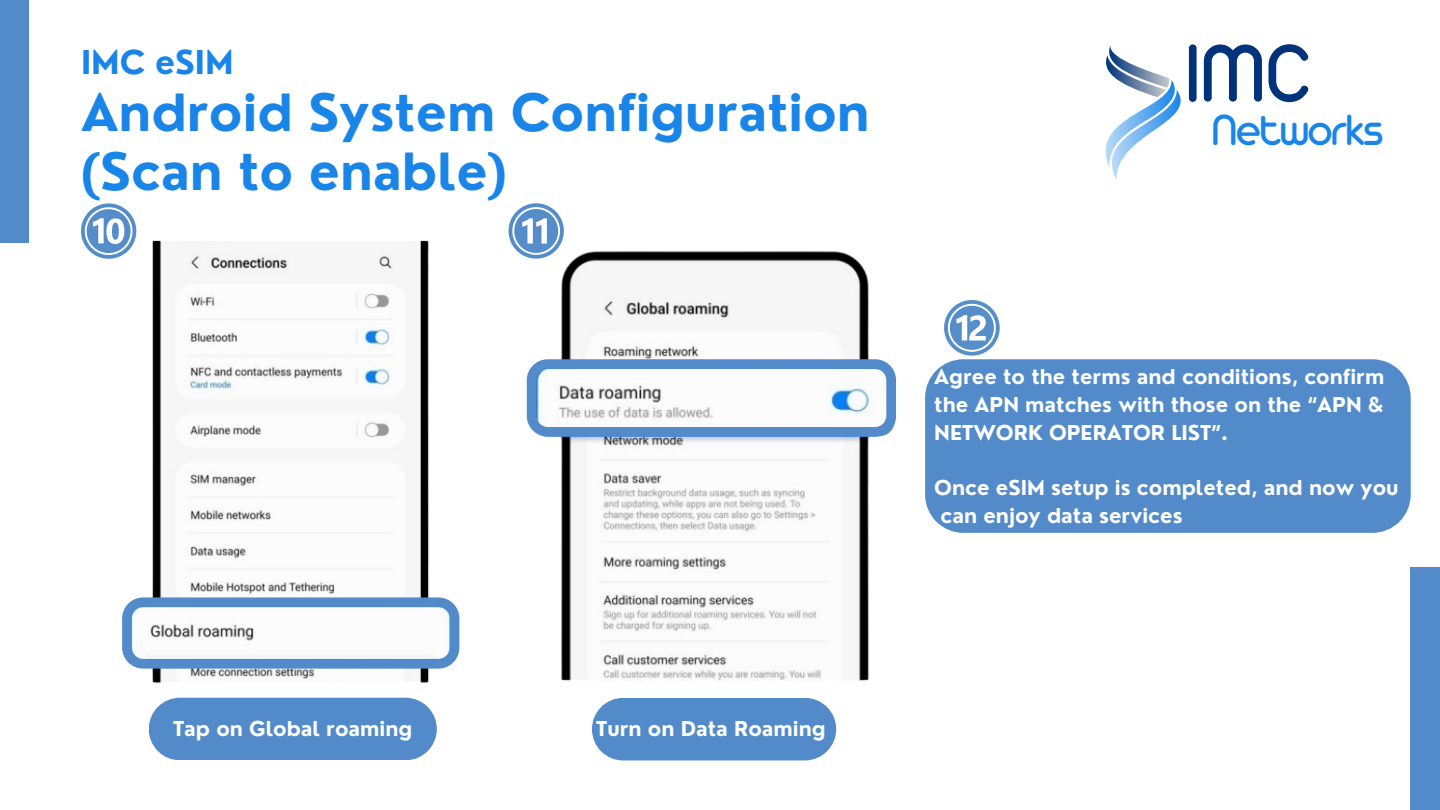
<style>
.page{position:relative;width:1440px;height:810px;background:#fff}
.page>*{position:absolute;margin:0;border:0;box-sizing:border-box;transform-origin:0 0}
.t1{font:88.8px "Arista Pro";color:#00337c}
.t2{font:700 50px/58.5px "Nourd";color:#1985e8}
.t3{font:47.4px "Arista Pro";letter-spacing:-.04em;color:#1985e8}
.t4{font:700 32px "Nourd";color:#1985e8}
.t5{font:700 20px/27.8px "Nourd";color:#fff;text-align:justify}
</style>
<div class="page">
<img style="left:152px;top:240px;width:277px;height:444px">
<img style="left:556px;top:251px;width:314px;height:430px">
<div style="left:0;top:0;width:29px;height:243px;background:#538bca"></div>
<div style="left:1411px;top:567px;width:29px;height:243px;background:#538bca"></div>
<div style="left:149px;top:698px;width:288px;height:62px;background:#538bca"></div>
<svg style="left:1105px;top:45px;width:76px;height:135px"></svg>
<div style="left:592px;top:698px;width:244px;height:62px;background:#538bca"></div>
<svg style="left:527px;top:359px;width:369px;height:78px"></svg>
<svg style="left:122px;top:597px;width:337px;height:72px"></svg>
<svg style="left:81px;top:203px;width:55px;height:56px"></svg>
<svg style="left:509px;top:203px;width:55px;height:56px"></svg>
<svg style="left:944px;top:300px;width:56px;height:56px"></svg>
<div style="left:925px;top:359px;width:486px;height:174px;background:#538bca"></div>
<h4 class="t4" style="left:81px;top:42px;width:154px">IMC eSIM</h4>
<p class="t2" style="left:81px;top:83px;width:790px">Android System Configuration (Scan to enable)</p>
<h1 class="t1" style="left:1183px;top:45px;width:131px">IMC</h1>
<p class="t3" style="left:1211px;top:114px;width:175px">Networks</p>
<p class="t5" style="left:934px;top:363px;width:452px">Agree to the terms and conditions, confirm the APN matches with those on the “APN &amp; NETWORK OPERATOR LIST”.</p>
<p class="t5" style="left:941px;top:474px;width:460px;text-indent:-6px">Once eSIM setup is completed, and now you can enjoy data services</p>
<p class="t5" style="left:173px;top:715px;width:241px">Tap on Global roaming</p>
<p class="t5" style="left:596px;top:715px;width:231px">Turn on Data Roaming</p>
</div>
